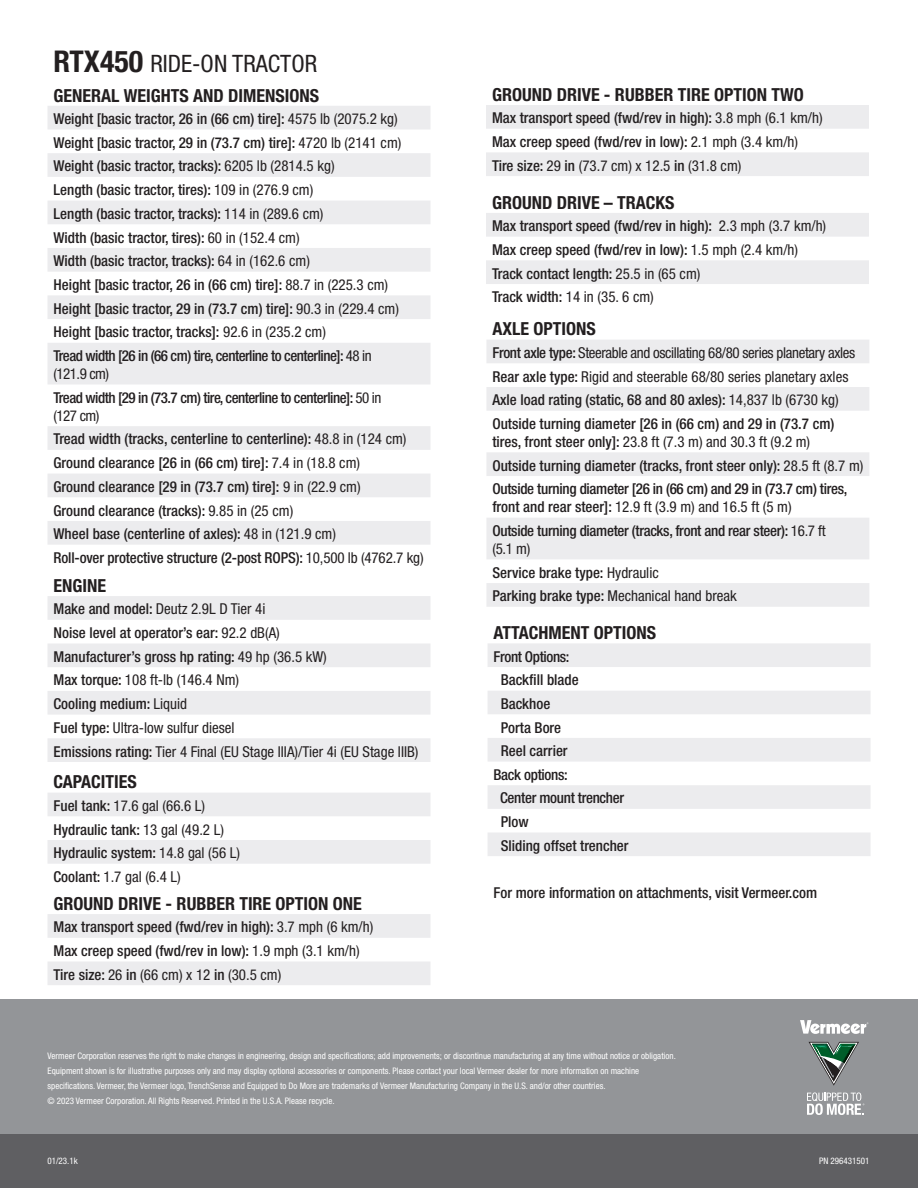
<style>
.page{position:relative;width:918px;height:1188px;background:#fff}
.page>*{position:absolute;margin:0;border:0;box-sizing:border-box;transform-origin:0 0}
.t1{font:condensed 24px "Helvetica Neue";color:#231f20}
.t2{font:700 condensed 18px "Helvetica Neue";color:#231f20}
.t3{font:500 condensed 15px/23.7px "Helvetica Neue";color:#231f20}
.t4{font:condensed 15px/23.7px "Helvetica Neue";color:#231f20}
.t5{font:500 condensed 15px/23.7px "Helvetica Neue";letter-spacing:-.02em;color:#231f20}
.t6{font:500 condensed 15px/23.7px "Helvetica Neue";letter-spacing:-.035em;color:#231f20}
.t7{font:500 condensed 15px "Helvetica Neue";letter-spacing:-.025em;color:#231f20}
.t8{font:condensed 9px/15px "Helvetica Neue";color:#fff}
.s1{font-weight:700;font-size:30px}
.s2{font-weight:400}
.s3{font-weight:500}
</style>
<div class="page">
<svg style="left:48px;top:106px;width:382px;height:439px;fill:#ececee"></svg>
<svg style="left:48px;top:596px;width:382px;height:166px;fill:#ececee"></svg>
<svg style="left:48px;top:793px;width:382px;height:71px"></svg>
<svg style="left:48px;top:914px;width:382px;height:71px"></svg>
<svg style="left:486px;top:340px;width:383px;height:267px;fill:#f0f0f1"></svg>
<svg style="left:486px;top:105px;width:383px;height:71px"></svg>
<svg style="left:486px;top:213px;width:383px;height:71px"></svg>
<svg style="left:488px;top:643px;width:383px;height:213px;fill:#ececee"></svg>
<div style="left:0;top:999px;width:918px;height:151px;background:#939598"></div>
<svg style="left:800px;top:1020px;width:68px;height:14px"></svg>
<svg style="left:807px;top:1092px;width:57px;height:23px"></svg>
<svg style="left:809px;top:1042px;width:50px;height:44px"></svg>
<div style="left:0;top:1134px;width:918px;height:54px;background:#5f5f62"></div>
<h1 class="t1" style="left:53px;top:50px;width:265px"><span class="s1">RTX450</span> RIDE-ON TRACTOR</h1>
<p class="t2" style="left:54px;top:84px;width:267px">GENERAL WEIGHTS AND DIMENSIONS</p>
<p class="t3" style="left:54px;top:107px;width:349px">Weight [basic tractor, 26 in (66 cm) tire]: <span class="s2">4575 lb (2075.2 kg)<br></span>Weight [basic tractor, 29 in (73.7 cm) tire]: <span class="s2">4720 lb (2141 cm)<br></span>Weight (basic tractor, tracks): <span class="s2">6205 lb (2814.5 kg)<br></span>Length (basic tractor, tires): <span class="s2">109 in (276.9 cm)<br></span>Length (basic tractor, tracks): <span class="s2">114 in (289.6 cm)<br></span>Width (basic tractor, tires): <span class="s2">60 in (152.4 cm)<br></span>Width (basic tractor, tracks): <span class="s2">64 in (162.6 cm)<br></span>Height [basic tractor, 26 in (66 cm) tire]: <span class="s2">88.7 in (225.3 cm)<br></span>Height [basic tractor, 29 in (73.7 cm) tire]: <span class="s2">90.3 in (229.4 cm)<br></span>Height [basic tractor, tracks]: <span class="s2">92.6 in (235.2 cm)<br></span>Tread width [26 in (66 cm) tire, centerline to centerline]: <span class="s2">48 in</span></p>
<p class="t6" style="left:54px;top:362px;width:329px"><span class="s2">(121.9 cm)<br></span>Tread width [29 in (73.7 cm) tire, centerline to centerline]: <span class="s2">50 in</span></p>
<p class="t3" style="left:54px;top:403px;width:372px"><span class="s2">(127 cm)<br></span>Tread width (tracks, centerline to centerline): <span class="s2">48.8 in (124 cm)<br></span>Ground clearance [26 in (66 cm) tire]: <span class="s2">7.4 in (18.8 cm)<br></span>Ground clearance [29 in (73.7 cm) tire]: <span class="s2">9 in (22.9 cm)<br></span>Ground clearance (tracks): <span class="s2">9.85 in (25 cm)<br></span>Wheel base (centerline of axles): <span class="s2">48 in (121.9 cm)<br></span>Roll-over protective structure (2-post ROPS): <span class="s2">10,500 lb (4762.7 kg)</span></p>
<p class="t2" style="left:54px;top:575px;width:54px">ENGINE</p>
<p class="t4" style="left:54px;top:597px;width:367px"><span class="s3">Make and model:</span> Deutz 2.9L D Tier 4i<br><span class="s3">Noise level at operator’s ear:</span> 92.2 dB(A)<br><span class="s3">Manufacturer’s gross hp rating:</span> 49 hp (36.5 kW)<br><span class="s3">Max torque:</span> 108 ft-lb (146.4 Nm)<br><span class="s3">Cooling medium:</span> Liquid<br><span class="s3">Fuel type:</span> Ultra-low sulfur diesel<br><span class="s3">Emissions rating:</span> Tier 4 Final (EU Stage IIIA)/Tier 4i (EU Stage IIIB)</p>
<p class="t2" style="left:54px;top:771px;width:85px">CAPACITIES</p>
<p class="t4" style="left:54px;top:794px;width:188px"><span class="s3">Fuel tank:</span> 17.6 gal (66.6 L)<br><span class="s3">Hydraulic tank:</span> 13 gal (49.2 L)<br><span class="s3">Hydraulic system:</span> 14.8 gal (56 L)<br><span class="s3">Coolant:</span> 1.7 gal (6.4 L)</p>
<p class="t2" style="left:54px;top:893px;width:310px">GROUND DRIVE - RUBBER TIRE OPTION ONE</p>
<p class="t3" style="left:54px;top:915px;width:321px">Max transport speed (fwd/rev in high): <span class="s2">3.7 mph (6 km/h)<br></span>Max creep speed (fwd/rev in low): <span class="s2">1.9 mph (3.1 km/h)<br></span>Tire size: <span class="s2">26</span> in <span class="s2">(66 cm) x 12</span> in <span class="s2">(30.5 cm)</span></p>
<p class="t2" style="left:492px;top:84px;width:313px">GROUND DRIVE - RUBBER TIRE OPTION TWO</p>
<p class="t3" style="left:492px;top:106px;width:332px">Max transport speed (fwd/rev in high): <span class="s2">3.8 mph (6.1 km/h)<br></span>Max creep speed (fwd/rev in low): <span class="s2">2.1 mph (3.4 km/h)<br></span>Tire size: <span class="s2">29</span> in <span class="s2">(73.7 cm) x 12.5</span> in <span class="s2">(31.8 cm)</span></p>
<p class="t2" style="left:492px;top:192px;width:184px">GROUND DRIVE – TRACKS</p>
<p class="t3" style="left:492px;top:214px;width:336px">Max transport speed (fwd/rev in high): <span class="s2">2.3 mph (3.7 km/h)<br></span>Max creep speed (fwd/rev in low): <span class="s2">1.5 mph (2.4 km/h)<br></span>Track contact length: <span class="s2">25.5 in (65 cm)<br></span>Track width: <span class="s2">14 in (35. 6 cm)</span></p>
<p class="t2" style="left:492px;top:318px;width:105px">AXLE OPTIONS</p>
<p class="t3" style="left:492px;top:341px;width:364px">Front axle type: <span class="s2">Steerable and oscillating 68/80 series planetary axles </span>Rear axle type: <span class="s2">Rigid and steerable 68/80 series planetary axles </span>Axle load rating (static, 68 and 80 axles): <span class="s2">14,837 lb (6730 kg)<br></span>Outside turning diameter [26 in (66 cm) and 29 in (73.7 cm)</p>
<p class="t3" style="left:492px;top:430px;width:373px">tires, front steer only]: <span class="s2">23.8 ft (7.3 m) and 30.3 ft (9.2 m)<br></span>Outside turning diameter (tracks, front steer only): <span class="s2">28.5 ft (8.7 m)<br></span>Outside turning diameter [26 in (66 cm) and 29 in (73.7 cm) tires,</p>
<p class="t5" style="left:492px;top:495px;width:335px">front and rear steer]: <span class="s2">12.9 ft (3.9 m) and 16.5 ft (5 m)<br></span>Outside turning diameter (tracks, front and rear steer): <span class="s2">16.7 ft</span></p>
<p class="t4" style="left:492px;top:537px;width:246px">(5.1 m)<br><span class="s3">Service brake type:</span> Hydraulic<br><span class="s3">Parking brake type:</span> Mechanical hand break</p>
<p class="t2" style="left:494px;top:622px;width:164px">ATTACHMENT OPTIONS</p>
<p class="t7" style="left:494px;top:647px;width:77px">Front Options:</p>
<p class="t3" style="left:501px;top:668px;width:79px">Backfill blade</p>
<p class="t3" style="left:501px;top:692px;width:51px">Backhoe</p>
<p class="t3" style="left:501px;top:715px;width:62px">Porta Bore</p>
<p class="t3" style="left:501px;top:739px;width:68px">Reel carrier</p>
<p class="t5" style="left:494px;top:762px;width:76px">Back options:</p>
<p class="t5" style="left:500px;top:786px;width:126px">Center mount trencher</p>
<p class="t3" style="left:501px;top:810px;width:29px">Plow</p>
<p class="t3" style="left:501px;top:833px;width:129px">Sliding offset trencher</p>
<p class="t3" style="left:494px;top:881px;width:325px">For more information on attachments, visit Vermeer.com</p>
<p class="t8" style="left:48px;top:1049px;width:630px">Vermeer Corporation reserves the right to make changes in engineering, design and specifications; add improvements; or discontinue manufacturing at any time without notice or obligation.<br>Equipment shown is for illustrative purposes only and may display optional accessories or components. Please contact your local Vermeer dealer for more information on machine specifications. Vermeer, the Vermeer logo, TrenchSense and Equipped to Do More are trademarks of Vermeer Manufacturing Company in the U.S. and/or other countries.<br>© 2023 Vermeer Corporation. All Rights Reserved. Printed in the U.S.A. Please recycle.</p>
<p class="t8" style="left:48px;top:1153px;width:32px">01/23.1k</p>
<p class="t8" style="left:819px;top:1154px;width:52px">PN 296431501</p>
</div>
